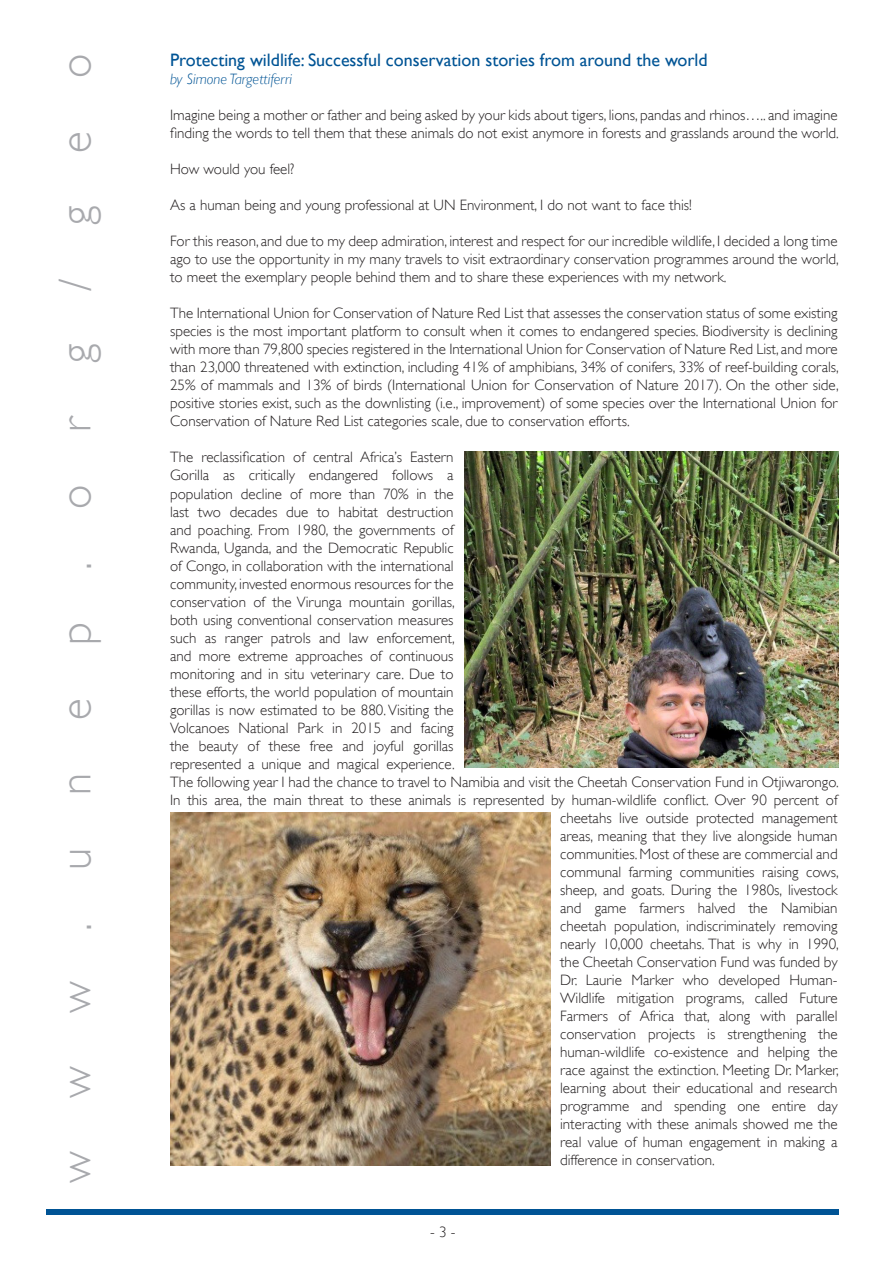
<style>
.page{position:relative;width:893px;height:1263px;background:#fff}
.page>*{position:absolute;margin:0;border:0;box-sizing:border-box;transform-origin:0 0}
.Default{font:300 45px "Gill Sans";letter-spacing:1.175em;color:#a8a9ad}
.t1{font:18px "Gill Sans";color:#005495}
.t2{font:300 15px/18px "Gill Sans";color:#231f20;text-align:justify}
.t3{font:italic 300 15px "Gill Sans";color:#005495}
</style>
<div class="page">
<div style="left:47px;top:1209px;width:792px;height:5px;background:#005495"></div>
<img style="left:170px;top:812px;width:381px;height:353px">
<img style="left:464px;top:451px;width:375px;height:317px">
<p class="Default" style="left:50px;top:1182px;width:1130px;rotate:-90deg">www.unep.org/geo</p>
<p class="t1" style="left:170px;top:50px;width:539px">Protecting wildlife: Successful conservation stories from around the world</p>
<p class="t3" style="left:170px;top:71px;width:124px">by Simone Targettiferri</p>
<p class="t2" style="left:170px;top:106px;width:670px">Imagine being a mother or father and being asked by your kids about tigers, lions, pandas and rhinos….. and imagine finding the words to tell them that these animals do not exist anymore in forests and grasslands around the world.</p>
<p class="t2" style="left:170px;top:160px;width:126px">How would you feel?</p>
<p class="t2" style="left:170px;top:196px;width:523px">As a human being and young professional at UN Environment, I do not want to face this!</p>
<p class="t2" style="left:170px;top:232px;width:670px">For this reason, and due to my deep admiration, interest and respect for our incredible wildlife, I decided a long time ago to use the opportunity in my many travels to visit extraordinary conservation programmes around the world, to meet the exemplary people behind them and to share these experiences with my network.</p>
<p class="t2" style="left:170px;top:304px;width:670px">The International Union for Conservation of Nature Red List that assesses the conservation status of some existing species is the most important platform to consult when it comes to endangered species. Biodiversity is declining with more than 79,800 species registered in the International Union for Conservation of Nature Red List, and more than 23,000 threatened with extinction, including 41% of amphibians, 34% of conifers, 33% of reef-building corals, 25% of mammals and 13% of birds (International Union for Conservation of Nature 2017). On the other side, positive stories exist, such as the downlisting (i.e., improvement) of some species over the International Union for Conservation of Nature Red List categories scale, due to conservation efforts.</p>
<p class="t2" style="left:170px;top:448px;width:285px">The reclassification of central Africa’s Eastern</p>
<p class="t2" style="left:170px;top:466px;width:285px">Gorilla as critically endangered follows a</p>
<p class="t2" style="left:170px;top:484px;width:285px">population decline of more than 70% in the</p>
<p class="t2" style="left:170px;top:502px;width:285px">last two decades due to habitat destruction</p>
<p class="t2" style="left:170px;top:520px;width:285px">and poaching. From 1980, the governments of</p>
<p class="t2" style="left:170px;top:538px;width:285px">Rwanda, Uganda, and the Democratic Republic</p>
<p class="t2" style="left:170px;top:556px;width:285px">of Congo, in collaboration with the international</p>
<p class="t2" style="left:170px;top:574px;width:285px">community, invested enormous resources for the</p>
<p class="t2" style="left:170px;top:592px;width:286px">conservation of the Virunga mountain gorillas,</p>
<p class="t2" style="left:170px;top:610px;width:285px">both using conventional conservation measures</p>
<p class="t2" style="left:170px;top:628px;width:286px">such as ranger patrols and law enforcement,</p>
<p class="t2" style="left:170px;top:646px;width:285px">and more extreme approaches of continuous</p>
<p class="t2" style="left:170px;top:664px;width:285px">monitoring and in situ veterinary care. Due to</p>
<p class="t2" style="left:170px;top:682px;width:285px">these efforts, the world population of mountain</p>
<p class="t2" style="left:170px;top:700px;width:285px">gorillas is now estimated to be 880. Visiting the</p>
<p class="t2" style="left:170px;top:718px;width:285px">Volcanoes National Park in 2015 and facing</p>
<p class="t2" style="left:170px;top:736px;width:285px">the beauty of these free and joyful gorillas</p>
<p class="t2" style="left:170px;top:754px;width:286px">represented a unique and magical experience.</p>
<p class="t2" style="left:170px;top:772px;width:670px">The following year I had the chance to travel to Namibia and visit the Cheetah Conservation Fund in Otjiwarongo.</p>
<p class="t2" style="left:170px;top:790px;width:669px">In this area, the main threat to these animals is represented by human-wildlife conflict. Over 90 percent of</p>
<p class="t2" style="left:560px;top:808px;width:279px">cheetahs live outside protected management</p>
<p class="t2" style="left:560px;top:826px;width:279px">areas, meaning that they live alongside human</p>
<p class="t2" style="left:560px;top:844px;width:279px">communities. Most of these are commercial and</p>
<p class="t2" style="left:560px;top:862px;width:280px">communal farming communities raising cows,</p>
<p class="t2" style="left:560px;top:880px;width:279px">sheep, and goats. During the 1980s, livestock</p>
<p class="t2" style="left:560px;top:898px;width:279px">and game farmers halved the Namibian</p>
<p class="t2" style="left:560px;top:916px;width:279px">cheetah population, indiscriminately removing</p>
<p class="t2" style="left:560px;top:934px;width:280px">nearly 10,000 cheetahs. That is why in 1990,</p>
<p class="t2" style="left:560px;top:952px;width:279px">the Cheetah Conservation Fund was funded by</p>
<p class="t2" style="left:560px;top:970px;width:280px">Dr. Laurie Marker who developed Human-Wildlife mitigation programs, called Future Farmers of Africa that, along with parallel conservation projects is strengthening the human-wildlife co-existence and helping the race against the extinction. Meeting Dr. Marker, learning about their educational and research programme and spending one entire day interacting with these animals showed me the real value of human engagement in making a difference in conservation.</p>
<p class="t2" style="left:430px;top:1223px;width:27px">- 3 -</p>
</div>
